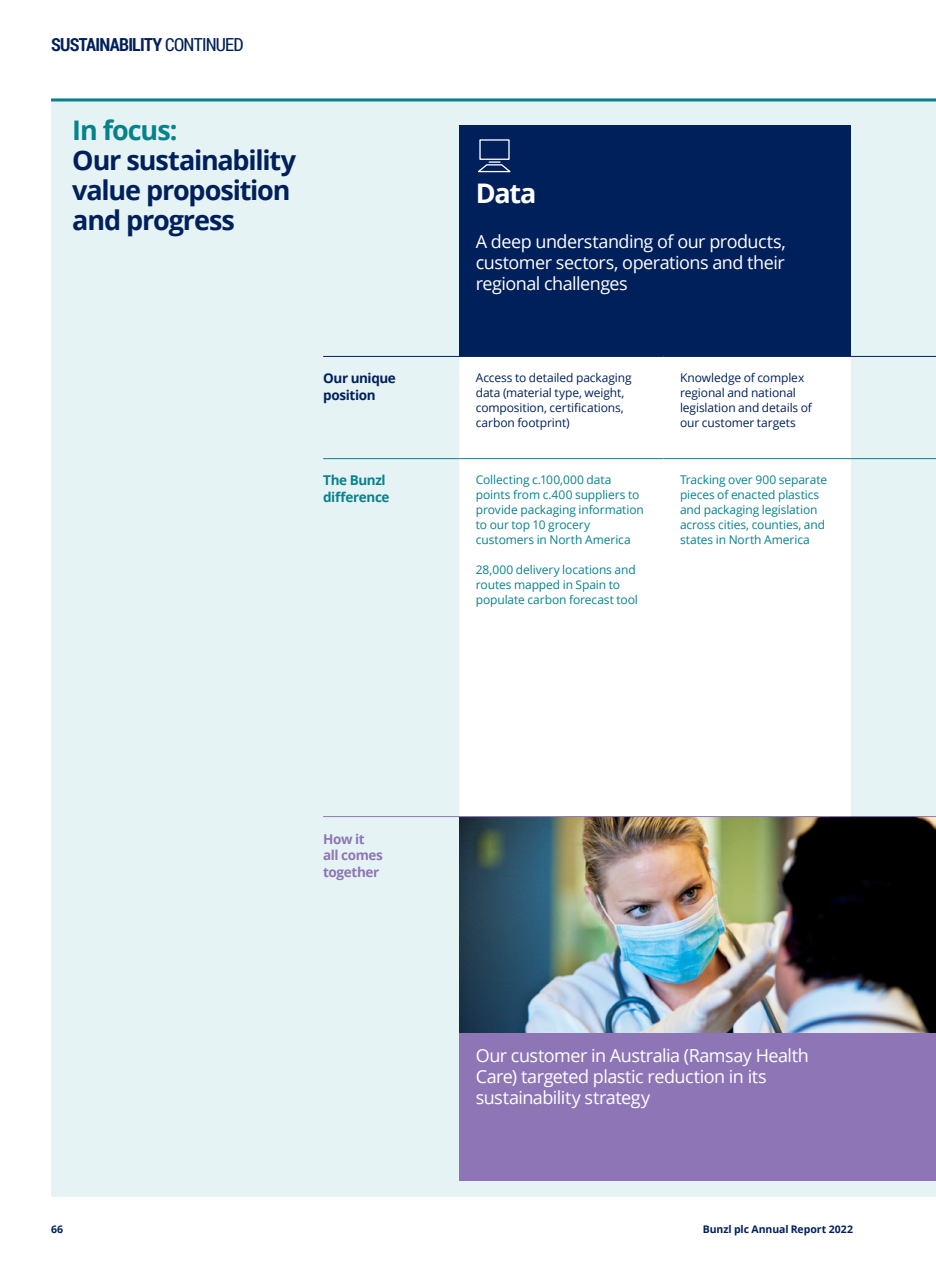
<style>
.page{position:relative;width:936px;height:1263px;background:#fff}
.page>*{position:absolute;margin:0;border:0;box-sizing:border-box;transform-origin:0 0}
.t1{font:700 27px/30px "Open Sans";letter-spacing:-.045em;color:#00205b}
.t2{font:700 27px "Open Sans";letter-spacing:-.04em;color:#07828d}
.t3{font:700 27px "Open Sans";color:#fff}
.t4{font:18px/21px "Open Sans";letter-spacing:-.03em;color:#fff}
.t5{font:700 18px "Roboto Condensed";letter-spacing:-.04em;color:#00205b}
.t6{font:700 13.5px/16.5px "Open Sans";letter-spacing:-.03em;color:#8e76b6}
.t7{font:700 13.5px/16.5px "Open Sans";letter-spacing:-.025em;color:#07828d}
.t8{font:700 13.5px/16.5px "Open Sans";letter-spacing:-.03em;color:#00205b}
.t9{font:12px/15px "Open Sans";letter-spacing:-.01em;color:#07828d}
.t10{font:12px/15px "Open Sans";letter-spacing:-.01em;color:#00205b}
.t11{font:700 10.5px "Open Sans";color:#00205b}
.s1{font-weight:400}
</style>
<div class="page">
<div style="left:51px;top:98px;width:884px;height:1099px;background:#e6f3f4"></div>
<img style="left:459px;top:817px;width:476px;height:216px">
<div style="left:459px;top:1033px;width:476px;height:148px;background:#8e76b6"></div>
<hr style="left:51px;top:98px;width:884px;height:3px;background:#07828d">
<div style="left:459px;top:125px;width:391px;height:231px;background:#00205b"></div>
<div style="left:479px;top:139px;width:30px;height:21px;border:1px solid #fff"></div>
<svg style="left:478px;top:161px;width:33px;height:12px"></svg>
<div style="left:459px;top:357px;width:391px;height:459px;background:#fff"></div>
<hr style="left:323px;top:356px;width:136px;height:1px;background:#00205b">
<hr style="left:459px;top:356px;width:204px;height:1px;background:#00205b">
<hr style="left:663px;top:356px;width:187px;height:1px;background:#00205b">
<hr style="left:850px;top:356px;width:85px;height:1px;background:#00205b">
<hr style="left:323px;top:458px;width:136px;height:1px;background:#07828d">
<hr style="left:459px;top:458px;width:204px;height:1px;background:#07828d">
<hr style="left:663px;top:458px;width:187px;height:1px;background:#07828d">
<hr style="left:850px;top:458px;width:85px;height:1px;background:#07828d">
<hr style="left:323px;top:816px;width:136px;height:1px;background:#8e76b6">
<hr style="left:459px;top:816px;width:204px;height:1px;background:#8e76b6">
<hr style="left:663px;top:816px;width:187px;height:1px;background:#8e76b6">
<hr style="left:850px;top:816px;width:85px;height:1px;background:#8e76b6">
<h2 class="t5" style="left:51px;top:32px;width:194px">SUSTAINABILITY <span class="s1">CONTINUED</span></h2>
<h1 class="t2" style="left:72px;top:112px;width:107px">In focus:</h1>
<h1 class="t1" style="left:72px;top:145px;width:225px">Our sustainability value proposition and progress</h1>
<h1 class="t3" style="left:475px;top:175px;width:62px">Data</h1>
<h2 class="t4" style="left:475px;top:231px;width:311px;text-align:justify">A deep understanding of our products, customer sectors, operations and their regional challenges</h2>
<p class="t8" style="left:323px;top:370px;width:74px">Our unique position</p>
<p class="t10" style="left:476px;top:370px;width:157px">Access to detailed packaging data (material type, weight, composition, certifications, carbon footprint)</p>
<p class="t10" style="left:680px;top:370px;width:133px">Knowledge of complex regional and national legislation and details of our customer targets</p>
<p class="t7" style="left:323px;top:472px;width:68px">The Bunzl difference</p>
<p class="t9" style="left:476px;top:472px;width:170px">Collecting c.100,000 data points from c.400 suppliers to provide packaging information to our top 10 grocery customers in North America</p>
<p class="t9" style="left:476px;top:562px;width:164px">28,000 delivery locations and routes mapped in Spain to populate carbon forecast tool</p>
<p class="t9" style="left:680px;top:472px;width:149px">Tracking over 900 separate pieces of enacted plastics and packaging legislation across cities, counties, and states in North America</p>
<p class="t6" style="left:323px;top:830px;width:61px">How it all comes together</p>
<h2 class="t4" style="left:475px;top:1045px;width:334px">Our customer in Australia (Ramsay Health<br>Care) targeted plastic reduction in its sustainability strategy</h2>
<p class="t11" style="left:51px;top:1221px;width:14px">66</p>
<p class="t11" style="left:702px;top:1221px;width:152px">Bunzl plc Annual Report 2022</p>
</div>
